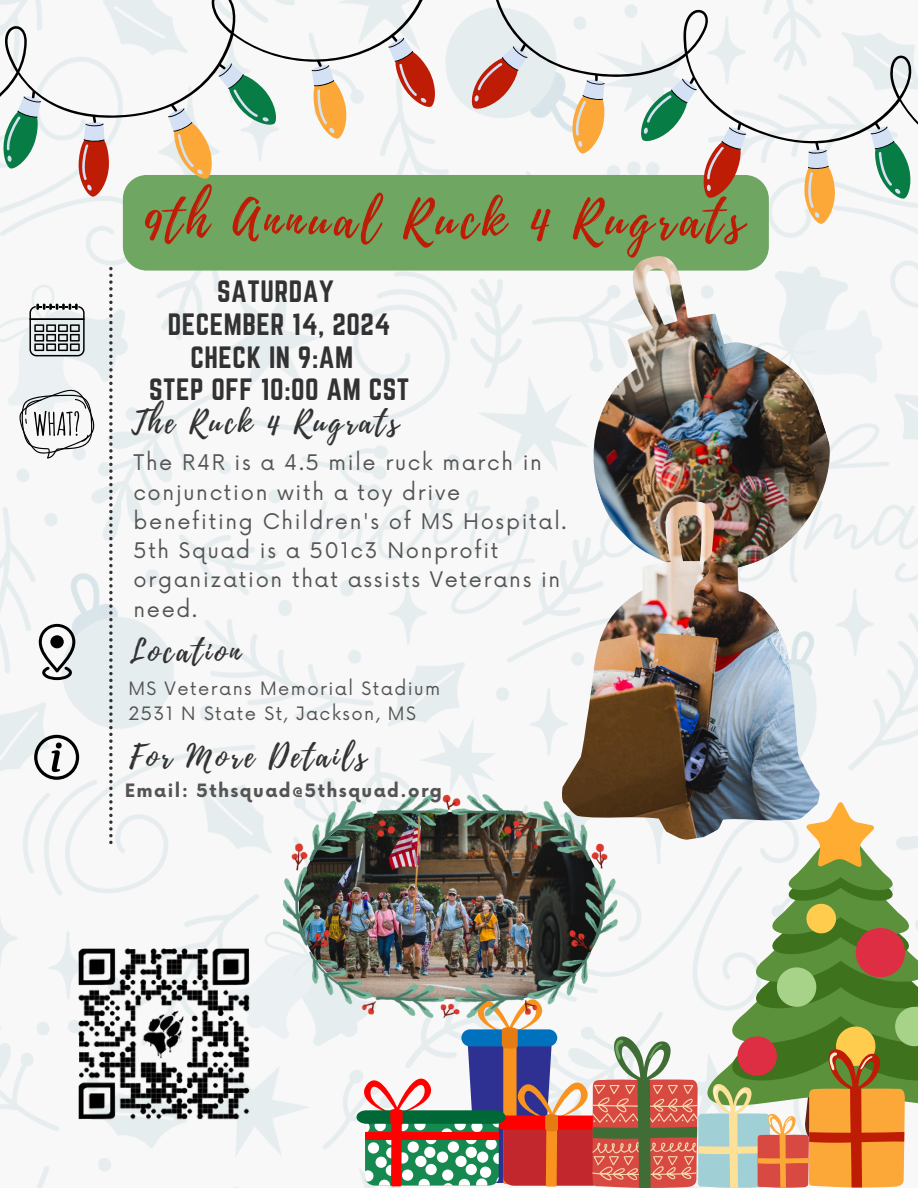
<style>
.page{position:relative;width:918px;height:1188px;background:#fff}
.page>*{position:absolute;margin:0;border:0;box-sizing:border-box;transform-origin:0 0}
.t1{font:50.55px "Playlist Script";letter-spacing:.1em;color:#bf1c06}
.t2{font:31.05px "Playlist Script";letter-spacing:.1em;color:#323232}
.t3{font:27px/32.7px "Norwester";letter-spacing:.02em;color:#323232;text-align:center}
.t4{font:21px/29.2px "Now";letter-spacing:.08em;color:#545454}
.t5{font:18px "Now";letter-spacing:.08em;color:#545454}
.t6{font:700 18px "Now";letter-spacing:.08em;color:#545454}
</style>
<div class="page">
<img style="left:0;top:20px;width:918px;height:1168px">
<div style="left:123px;top:175px;width:336px;height:96px;background:#6ea662"></div>
<svg style="left:459px;top:47px;width:459px;height:229px"></svg>
<svg style="left:465px;top:229px;width:453px;height:40px;fill:#6ea662"></svg>
<svg style="left:464px;top:0;width:454px;height:229px"></svg>
<svg style="left:0;top:191px;width:446px;height:50px;fill:#6ea662"></svg>
<svg style="left:0;top:191px;width:432px;height:45px;fill:#6ea662"></svg>
<svg style="left:0;top:0;width:453px;height:191px"></svg>
<svg style="left:354px;top:802px;width:564px;height:386px"></svg>
<svg style="left:109px;top:267px;width:4px;height:577px"></svg>
<svg style="left:29px;top:304px;width:56px;height:52px;background:#9ea1a2"></svg>
<svg style="left:19px;top:389px;width:76px;height:70px"></svg>
<svg style="left:39px;top:624px;width:37px;height:56px"></svg>
<div style="left:50px;top:635px;width:14px;height:13px;background:#000;border-radius:50%"></div>
<svg style="left:34px;top:735px;width:45px;height:45px"></svg>
<img style="left:57px;top:927px;width:219px;height:219px">
<img style="left:582px;top:255px;width:249px;height:317px">
<img style="left:562px;top:501px;width:258px;height:339px">
<img style="left:283px;top:794px;width:334px;height:224px">
<p class="t1" style="left:143px;top:184px;width:602px">9th Annual Ruck 4 Rugrats</p>
<p class="t3" style="left:149px;top:275px;width:262px">SATURDAY<br>DECEMBER 14, 2024<br>CHECK IN 9:AM<br>STEP OFF 10:00 AM CST</p>
<h2 class="t2" style="left:132px;top:401px;width:269px">The Ruck 4 Rugrats</h2>
<p class="t4" style="left:133px;top:449px;width:435px">The R4R is a 4.5 mile ruck march in conjunction with a toy drive benefiting Children's of MS Hospital.<br>5th Squad is a 501c3 Nonprofit organization that assists Veterans in need.</p>
<p class="t2" style="left:129px;top:629px;width:112px">Location</p>
<p class="t5" style="left:128px;top:678px;width:313px">MS Veterans Memorial Stadium</p>
<h2 class="t5" style="left:128px;top:704px;width:289px">2531 N State St, Jackson, MS</h2>
<h4 class="t2" style="left:129px;top:734px;width:238px">For More Details</h4>
<p class="t6" style="left:125px;top:781px;width:319px">Email: 5thsquad@5thsquad.org</p>
</div>
